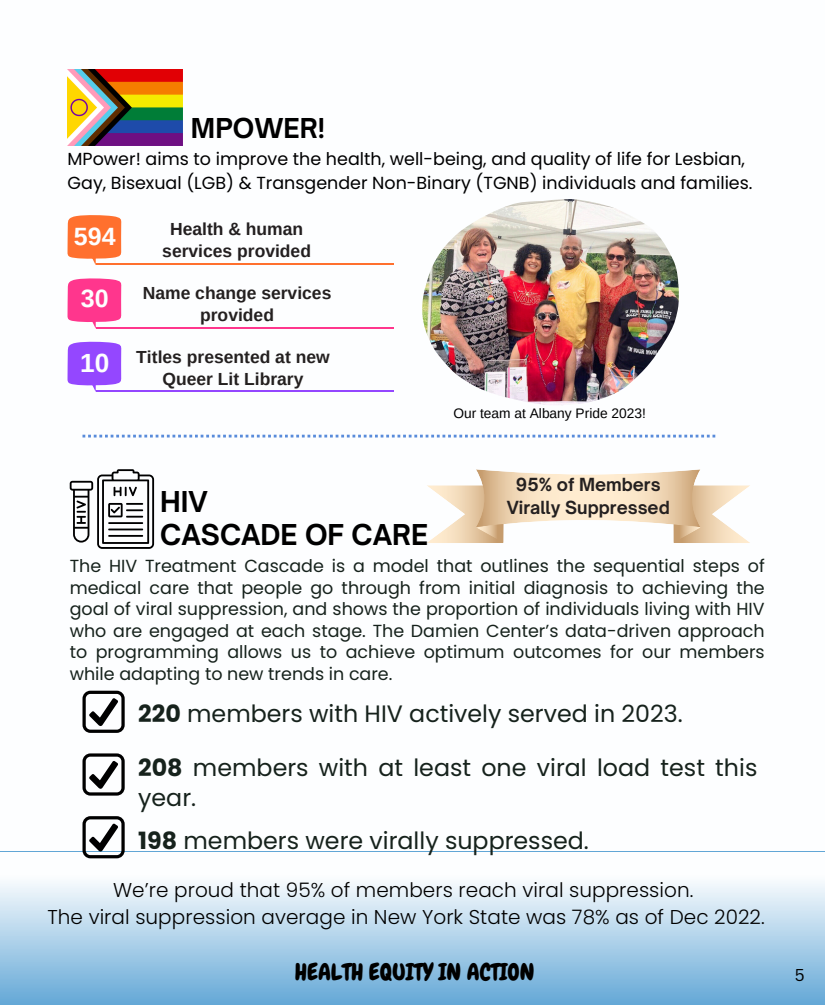
<style>
.page{position:relative;width:825px;height:1005px;background:#fff}
.page>*{position:absolute;margin:0;border:0;box-sizing:border-box;transform-origin:0 0}
.t1{font:700 27.5px "Open Sauce One";color:#000}
.t2{font:700 26.25px "Open Sauce One";color:#000}
.t3{font:700 26.25px "Arimo";color:#fdfeff}
.t4{font:700 25px "Arimo";color:#fdfeff}
.t5{font:23.75px/29.9px "Poppins";color:#16221c}
.t6{font:23.25px "Chewy";color:#000}
.t7{font:300 20px/27.2px "Poppins";letter-spacing:.005em;color:#000;text-align:center}
.t8{font:17.5px/21.5px "Poppins";color:#16221c;text-align:justify}
.t9{font:17.5px/24.4px "Poppins";color:#000}
.t10{font:700 17.5px/21.5px "Arimo";color:#242020;text-align:center}
.t11{font:700 17.5px/21.5px "Arimo";color:#231f20;text-align:center}
.t12{font:700 17.25px/23.5px "Open Sauce One";color:#242020;text-align:center}
.t13{font:16.75px "Canva Sans";color:#000}
.t14{font:13.75px "Arimo";color:#000}
.s1{font-weight:700}
</style>
<div class="page">
<img style="left:68px;top:70px;width:115px;height:76px">
<img style="left:422px;top:199px;width:256px;height:206px">
<div style="left:0;top:851px;width:825px;height:154px;background:linear-gradient(to bottom,#fff,#68aad7)"></div>
<svg style="left:82px;top:435px;width:633px;height:3px"></svg>
<svg style="left:70px;top:469px;width:84px;height:80px"></svg>
<svg style="left:68px;top:215px;width:54px;height:50px"></svg>
<hr style="left:96px;top:264px;width:298px;height:1px;background:#ff702e">
<svg style="left:68px;top:278px;width:54px;height:51px"></svg>
<hr style="left:96px;top:327px;width:298px;height:2px;background:#ff368d">
<svg style="left:68px;top:341px;width:54px;height:51px"></svg>
<hr style="left:96px;top:390px;width:298px;height:2px;background:#9447ff">
<svg style="left:673px;top:485px;width:77px;height:58px"></svg>
<svg style="left:427px;top:485px;width:77px;height:58px"></svg>
<svg style="left:476px;top:469px;width:224px;height:58px"></svg>
<svg style="left:82px;top:691px;width:43px;height:42px"></svg>
<svg style="left:82px;top:753px;width:43px;height:43px"></svg>
<svg style="left:82px;top:816px;width:43px;height:42px"></svg>
<h6 class="t2" style="left:191px;top:112px;width:136px">MPOWER!</h6>
<h1 class="t9" style="left:68px;top:147px;width:687px">MPower! aims to improve the health, well-being, and quality of life for Lesbian,<br>Gay, Bisexual (LGB) &amp; Transgender Non-Binary (TGNB) individuals and families.</h1>
<h1 class="t4" style="left:74px;top:222px;width:43px">594</h1>
<h6 class="t4" style="left:81px;top:285px;width:29px">30</h6>
<p class="t3" style="left:80px;top:348px;width:31px">10</p>
<p class="t11" style="left:162px;top:218px;width:150px">Health &amp; human services provided</p>
<p class="t10" style="left:143px;top:283px;width:190px">Name change services provided</p>
<p class="t10" style="left:136px;top:347px;width:195px">Titles presented at new<br>Queer Lit Library</p>
<p class="t1" style="left:160px;top:485px;width:49px">HIV</p>
<p class="t1" style="left:160px;top:518px;width:269px">CASCADE OF CARE</p>
<h6 class="t14" style="left:453px;top:406px;width:194px">Our team at Albany Pride 2023!</h6>
<h1 class="t12" style="left:507px;top:472px;width:165px">95% of Members<br>Virally Suppressed</h1>
<p class="t8" style="left:70px;top:555px;width:697px">The HIV Treatment Cascade is a model that outlines the sequential steps of medical care that people go through from initial diagnosis to achieving the goal of viral suppression, and shows the proportion of individuals living with HIV who are engaged at each stage. The Damien Center’s data-driven approach to programming allows us to achieve optimum outcomes for our members while adapting to new trends in care.</p>
<p class="t5" style="left:138px;top:699px;width:546px"><span class="s1">220</span> members with HIV actively served in 2023.</p>
<h2 class="t5" style="left:138px;top:752px;width:621px"><span class="s1">208</span> members with at least one viral load test this year.</h2>
<h6 class="t5" style="left:138px;top:825px;width:452px"><span class="s1">198</span> members were virally suppressed.</h6>
<p class="t7" style="left:47px;top:876px;width:719px">We’re proud that 95% of members reach viral suppression.<br>The viral suppression average in New York State was 78% as of Dec 2022.</p>
<h4 class="t6" style="left:295px;top:957px;width:241px">HEALTH EQUITY IN ACTION</h4>
<h4 class="t13" style="left:795px;top:963px;width:11px">5</h4>
</div>
